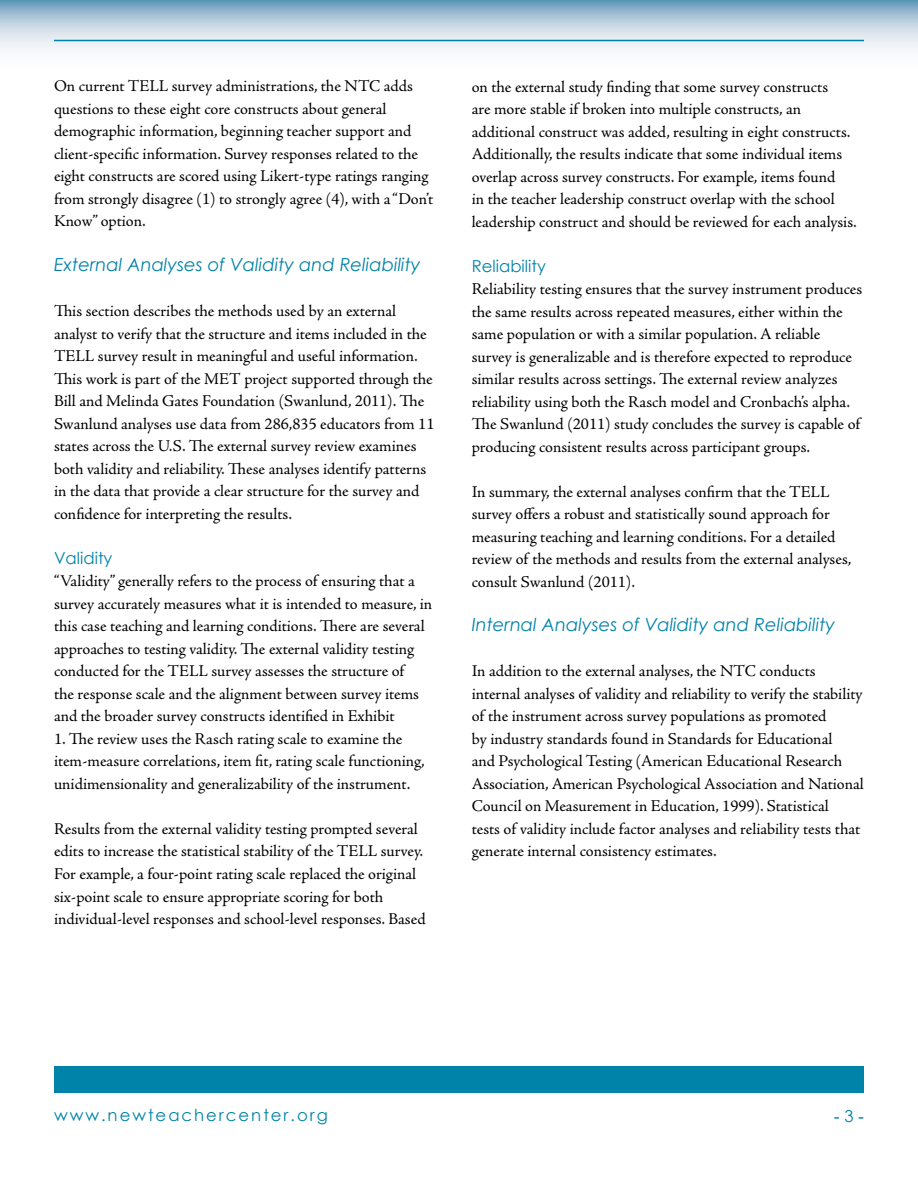
<style>
.page{position:relative;width:918px;height:1188px;background:#fff}
.page>*{position:absolute;margin:0;border:0;box-sizing:border-box;transform-origin:0 0}
.t1{font:italic 18px "Century Gothic";color:#0083a9}
.t2{font:18px "Times New Roman";color:#0083a9}
.t3{font:16.5px/22.5px "Adobe Jenson Pro";letter-spacing:-.005em;color:#000}
.t4{font:16.5px "Century Gothic";letter-spacing:.12em;color:#0083a9}
.t5{font:16.5px "Century Gothic";color:#0083a9}
.s1{font-family:"Century Gothic";font-size:16.5px}
</style>
<div class="page">
<div style="left:54px;top:1066px;width:810px;height:28px;background:#0083a9"></div>
<svg style="left:0;top:0;width:918px;height:50px;background:#b9cfde"></svg>
<hr style="left:54px;top:40px;width:810px;height:1px;background:#0083a9">
<p class="t3" style="left:54px;top:75px;width:381px">On current TELL survey administrations, the NTC adds questions to these eight core constructs about general demographic information, beginning teacher support and client-specific information. Survey responses related to the eight constructs are scored using Likert-type ratings ranging from strongly disagree (1) to strongly agree (4), with a “Don’t Know” option.</p>
<p class="t1" style="left:54px;top:252px;width:368px">External Analyses of Validity and Reliability</p>
<p class="t3" style="left:54px;top:300px;width:382px">This section describes the methods used by an external analyst to verify that the structure and items included in the TELL survey result in meaningful and useful information.<br>This work is part of the MET project supported through the Bill and Melinda Gates Foundation (Swanlund, 2011). The Swanlund analyses use data from 286,835 educators from 11 states across the U.S. The external survey review examines both validity and reliability. These analyses identify patterns in the data that provide a clear structure for the survey and confidence for interpreting the results.</p>
<p class="t5" style="left:54px;top:546px;width:60px">Validity</p>
<p class="t3" style="left:54px;top:570px;width:380px">“Validity” generally refers to the process of ensuring that a survey accurately measures what it is intended to measure, in this case teaching and learning conditions. There are several approaches to testing validity. The external validity testing conducted for the TELL survey assesses the structure of<br>the response scale and the alignment between survey items and the broader survey constructs identified in Exhibit</p>
<p class="t3" style="left:54px;top:728px;width:372px">1. The review uses the Rasch rating scale to examine the item-measure correlations, item fit, rating scale functioning, unidimensionality and generalizability of the instrument.</p>
<p class="t3" style="left:54px;top:818px;width:373px">Results from the external validity testing prompted several edits to increase the statistical stability of the TELL survey.<br>For example, a four-point rating scale replaced the original six-point scale to ensure appropriate scoring for both individual-level responses and school-level responses. Based</p>
<p class="t3" style="left:472px;top:75px;width:387px">on the external study finding that some survey constructs<br>are more stable if broken into multiple constructs, an additional construct was added, resulting in eight constructs.<br>Additionally, the results indicate that some individual items overlap across survey constructs. For example, items found<br>in the teacher leadership construct overlap with the school leadership construct and should be reviewed for each analysis.</p>
<p class="t5" style="left:472px;top:254px;width:76px">Reliability</p>
<p class="t3" style="left:472px;top:278px;width:392px">Reliability testing ensures that the survey instrument produces the same results across repeated measures, either within the same population or with a similar population. A reliable survey is generalizable and is therefore expected to reproduce similar results across settings. The external review analyzes reliability using both the Rasch model and Cronbach’s alpha.<br>The Swanlund (2011) study concludes the survey is capable of producing consistent results across participant groups.</p>
<p class="t3" style="left:472px;top:480px;width:381px">In summary, the external analyses confirm that the TELL survey offers a robust and statistically sound approach for measuring teaching and learning conditions. For a detailed review of the methods and results from the external analyses, consult Swanlund (2011).</p>
<p class="t1" style="left:472px;top:612px;width:365px">Internal Analyses of Validity and Reliability</p>
<p class="t3" style="left:472px;top:660px;width:394px">In addition to the external analyses, the NTC conducts internal analyses of validity and reliability to verify the stability of the instrument across survey populations as promoted<br>by industry standards found in Standards for Educational<br>and Psychological Testing (American Educational Research Association, American Psychological Association and National Council on Measurement in Education, 1999). Statistical<br>tests of validity include factor analyses and reliability tests that generate internal consistency estimates.</p>
<p class="t4" style="left:54px;top:1104px;width:275px">www.newteachercenter.org</p>
<p class="t2" style="left:834px;top:1103px;width:32px">- <span class="s1">3</span> -</p>
</div>
